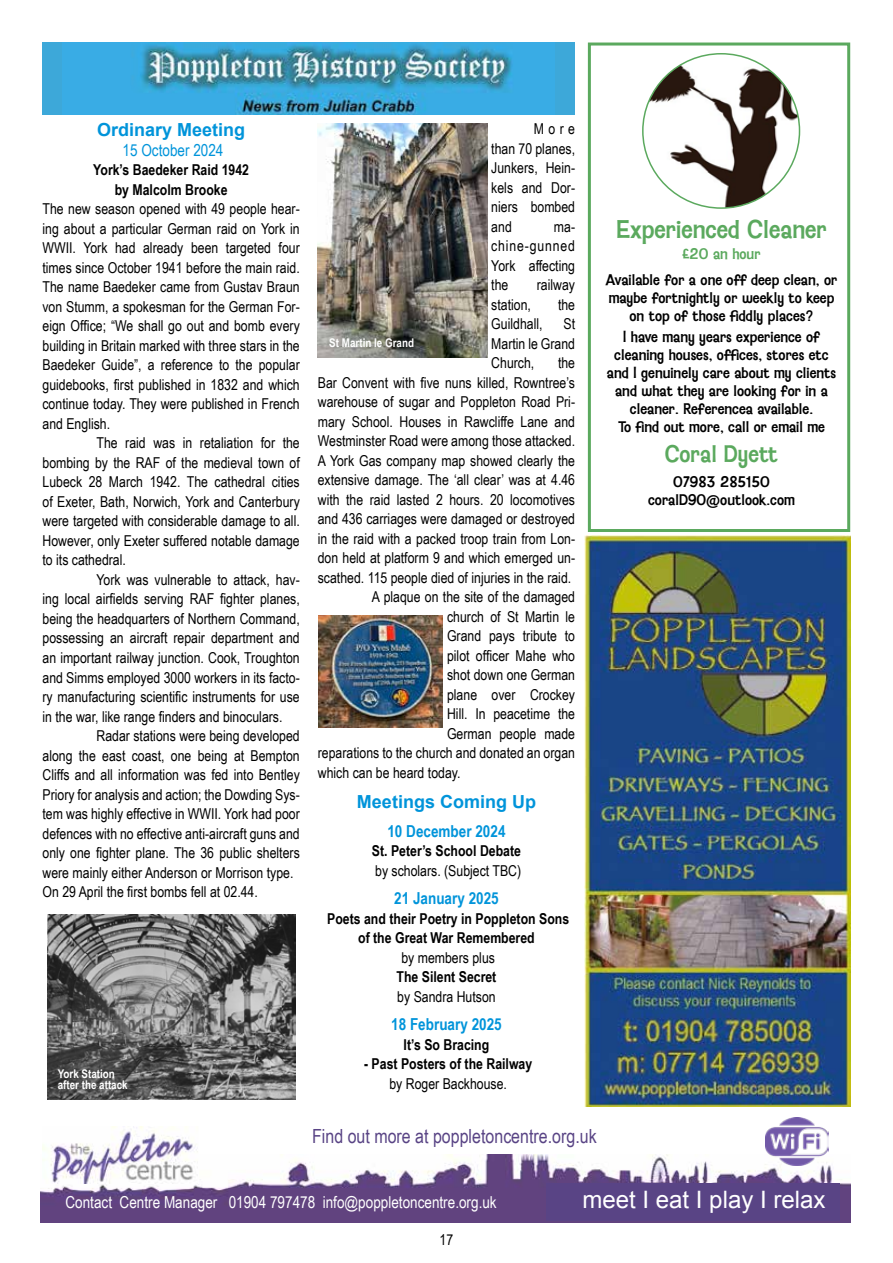
<style>
.page{position:relative;width:893px;height:1263px;background:#fff}
.page>*{position:absolute;margin:0;border:0;box-sizing:border-box;transform-origin:0 0}
.t1{font:24px "Arial";color:#fff}
.t2{font:22.5px "Baileywick JF Gothic";color:#5ba95e}
.t3{font:21px "Baileywick JF Gothic";color:#5ba95e}
.t4{font:19.5px "Arial Narrow";color:#594485}
.t5{font:700 18px "Arial";color:#0094da}
.t6{font:16.5px "Arial Narrow";color:#fff}
.t7{font:700 16.5px "Arial Narrow";color:#0094da}
.t8{font:16.5px "Arial Narrow";color:#0094da}
.t9{font:15px/19.5px "Arial Narrow";color:#000;text-align:justify}
.t10{font:700 15px/19.5px "Arial Narrow";color:#000;text-align:center}
.t11{font:13.5px/18px "Baileywick JF Gothic";color:#000;text-align:center}
.t12{font:13.5px "Baileywick JF Gothic";color:#5ba95e}
.t13{font:700 12px/10.5px "Arial Narrow";color:#fff}
</style>
<div class="page">
<img style="left:41px;top:1155px;width:809px;height:67px">
<img style="left:765px;top:1117px;width:63px;height:48px">
<div style="left:546px;top:1183px;width:294px;height:37px;background:#594485"></div>
<img style="left:43px;top:1127px;width:156px;height:56px">
<div style="left:43px;top:43px;width:532px;height:72px;background:#3da8d9"></div>
<img style="left:63px;top:43px;width:492px;height:72px">
<img style="left:584px;top:536px;width:266px;height:571px">
<img style="left:318px;top:615px;width:125px;height:112px">
<img style="left:47px;top:914px;width:248px;height:185px">
<img style="left:318px;top:123px;width:169px;height:235px">
<div style="left:588px;top:43px;width:262px;height:489px;border:3px solid #5ba95e"></div>
<img style="left:643px;top:54px;width:156px;height:154px">
<p class="t5" style="left:97px;top:118px;width:150px">Ordinary Meeting</p>
<p class="t8" style="left:123px;top:138px;width:102px">15 October 2024</p>
<p class="t10" style="left:93px;top:160px;width:157px">York’s Baedeker Raid 1942 by Malcolm Brooke</p>
<p class="t9" style="left:43px;top:199px;width:259px">The new season opened with 49 people hear&shy;ing about a particular German raid on York in WWII. York had already been targeted four times since October 1941 before the main raid.<br>The name Baedeker came from Gustav Braun von Stumm, a spokesman for the German For&shy;eign Office; “We shall go out and bomb every building in Britain marked with three stars in the Baedeker Guide”, a reference to the popular guidebooks, first published in 1832 and which continue today. They were published in French and English.</p>
<p class="t9" style="left:43px;top:433px;width:259px;text-indent:54px">The raid was in retaliation for the bombing by the RAF of the medieval town of Lubeck 28 March 1942. The cathedral cities of Exeter, Bath, Norwich, York and Canterbury were targeted with considerable damage to all.<br>However, only Exeter suffered notable damage to its cathedral.</p>
<p class="t9" style="left:43px;top:569px;width:259px;text-indent:54px">York was vulnerable to attack, hav&shy;ing local airfields serving RAF fighter planes, being the headquarters of Northern Command, possessing an aircraft repair department and an important railway junction. Cook, Troughton and Simms employed 3000 workers in its facto&shy;ry manufacturing scientific instruments for use in the war, like range finders and binoculars.</p>
<p class="t9" style="left:43px;top:725px;width:259px;text-align:left;text-indent:54px">Radar stations were being developed along the east coast, one being at Bempton Cliffs and all information was fed into Bentley Priory for analysis and action; the Dowding Sys&shy;tem was highly effective in WWII. York had poor defences with no effective anti-aircraft guns and only one fighter plane. The 36 public shelters were mainly either Anderson or Morrison type.<br>On 29 April the first bombs fell at 02.44.</p>
<p class="t13" style="left:58px;top:1068px;width:71px">York Station after the attack</p>
<p class="t9" style="left:491px;top:119px;width:85px;text-indent:43px">More than 70 planes, Junkers, Hein&shy;kels and Dor&shy;niers bombed and</p>
<p class="t9" style="left:491px;top:216px;width:85px;text-indent:63px">ma&shy;chine-gunned York affecting the</p>
<p class="t9" style="left:537px;top:275px;width:40px">railway</p>
<p class="t9" style="left:491px;top:294px;width:41px">station,</p>
<p class="t9" style="left:558px;top:294px;width:19px">the</p>
<p class="t9" style="left:491px;top:314px;width:53px">Guildhall,</p>
<p class="t9" style="left:491px;top:314px;width:85px;text-indent:72px">St Martin le Grand Church,</p>
<p class="t13" style="left:329px;top:337px;width:86px">St Martin le Grand</p>
<p class="t9" style="left:558px;top:353px;width:19px">the</p>
<p class="t9" style="left:318px;top:372px;width:259px">Bar Convent with five nuns killed, Rowntree’s</p>
<p class="t9" style="left:318px;top:392px;width:259px">warehouse of sugar and Poppleton Road Pri-</p>
<p class="t9" style="left:318px;top:411px;width:259px">mary School. Houses in Rawcliffe Lane and</p>
<p class="t9" style="left:318px;top:431px;width:259px">Westminster Road were among those attacked.</p>
<p class="t9" style="left:318px;top:450px;width:259px">A York Gas company map showed clearly the</p>
<p class="t9" style="left:318px;top:470px;width:259px">extensive damage. The ‘all clear’ was at 4.46</p>
<p class="t9" style="left:318px;top:489px;width:259px">with the raid lasted 2 hours. 20 locomotives</p>
<p class="t9" style="left:318px;top:509px;width:259px">and 436 carriages were damaged or destroyed</p>
<p class="t9" style="left:318px;top:528px;width:259px">in the raid with a packed troop train from Lon-</p>
<p class="t9" style="left:318px;top:548px;width:259px">don held at platform 9 and which emerged un-</p>
<p class="t9" style="left:318px;top:567px;width:255px">scathed. 115 people died of injuries in the raid.</p>
<p class="t9" style="left:372px;top:587px;width:205px">A plaque on the site of the damaged</p>
<p class="t9" style="left:447px;top:606px;width:130px">church of St Martin le</p>
<p class="t9" style="left:447px;top:626px;width:130px">Grand pays tribute to</p>
<p class="t9" style="left:447px;top:645px;width:130px">pilot officer Mahe who</p>
<p class="t9" style="left:447px;top:665px;width:130px">shot down one German</p>
<p class="t9" style="left:447px;top:684px;width:130px">plane over Crockey</p>
<p class="t9" style="left:447px;top:704px;width:130px">Hill. In peacetime the</p>
<p class="t9" style="left:447px;top:723px;width:130px">German people made</p>
<p class="t9" style="left:318px;top:743px;width:259px">reparations to the church and donated an organ</p>
<p class="t9" style="left:318px;top:762px;width:144px">which can be heard today.</p>
<p class="t5" style="left:357px;top:790px;width:181px">Meetings Coming Up</p>
<p class="t7" style="left:387px;top:819px;width:120px">10 December 2024</p>
<p class="t10" style="left:372px;top:841px;width:151px">St. Peter’s School Debate</p>
<p class="t9" style="left:375px;top:860px;width:148px">by scholars. (Subject TBC)</p>
<p class="t7" style="left:394px;top:886px;width:106px">21 January 2025</p>
<p class="t10" style="left:327px;top:908px;width:243px">Poets and their Poetry in Poppleton Sons of the Great War Remembered</p>
<p class="t9" style="left:401px;top:947px;width:95px">by members plus</p>
<p class="t10" style="left:397px;top:967px;width:101px">The Silent Secret</p>
<p class="t9" style="left:397px;top:986px;width:100px">by Sandra Hutson</p>
<p class="t7" style="left:391px;top:1012px;width:112px">18 February 2025</p>
<p class="t10" style="left:404px;top:1034px;width:87px">It’s So Bracing</p>
<p class="t10" style="left:364px;top:1054px;width:170px">- Past Posters of the Railway</p>
<p class="t9" style="left:389px;top:1073px;width:119px">by Roger Backhouse.</p>
<h2 class="t2" style="left:616px;top:215px;width:212px">Experienced Cleaner</h2>
<p class="t12" style="left:682px;top:245px;width:80px">£20 an hour</p>
<p class="t11" style="left:606px;top:271px;width:233px">Available for a one off deep clean, or maybe fortnightly or weekly to keep on top of those fiddly places?</p>
<p class="t11" style="left:607px;top:328px;width:231px">I have many years experience of cleaning houses, offices, stores etc and I genuinely care about my clients and what they are looking for in a cleaner. Referencea available.<br>To find out more, call or email me</p>
<h3 class="t3" style="left:665px;top:440px;width:115px">Coral Dyett</h3>
<p class="t11" style="left:648px;top:473px;width:148px">07983 285150 coralD90@outlook.com</p>
<h3 class="t4" style="left:312px;top:1122px;width:286px">Find out more at poppletoncentre.org.uk</h3>
<p class="t6" style="left:65px;top:1190px;width:433px">Contact Centre Manager 01904 797478 info@poppletoncentre.org.uk</p>
<h1 class="t1" style="left:583px;top:1183px;width:244px">meet I eat I play I relax</h1>
<p class="t9" style="left:440px;top:1229px;width:15px">17</p>
</div>
